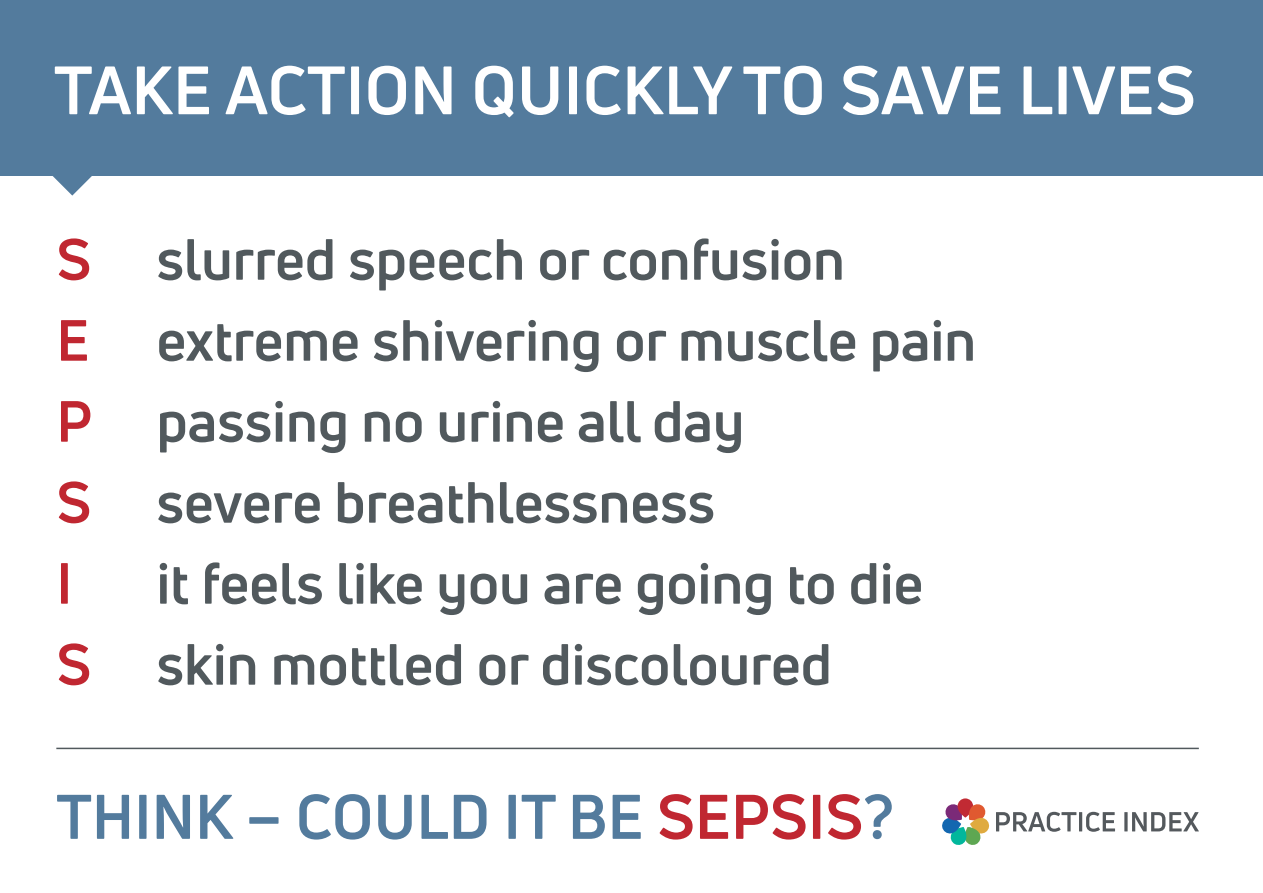
<style>
.page{position:relative;width:1263px;height:893px;background:#fff}
.page>*{position:absolute;margin:0;border:0;box-sizing:border-box;transform-origin:0 0}
.t1{font:700 66.75px "Uni Neue";color:#fff}
.t2{font:700 61.5px "Uni Neue";color:#537b9d}
.t3{font:700 56.7px/81px "Uni Neue";color:#51595d}
.s1{color:#c02731}
</style>
<div class="page">
<div style="left:0;top:0;width:1263px;height:176px;background:#537b9d"></div>
<hr style="left:56px;top:748px;width:1143px;height:1px;background:#51595d">
<svg style="left:53px;top:176px;width:39px;height:20px"></svg>
<svg style="left:996px;top:812px;width:80px;height:20px"></svg>
<hr style="left:1079px;top:812px;width:3px;height:19px;background:#54595d">
<svg style="left:1086px;top:812px;width:29px;height:20px"></svg>
<hr style="left:1124px;top:812px;width:3px;height:19px;background:#54595d">
<svg style="left:1132px;top:812px;width:67px;height:19px"></svg>
<svg style="left:942px;top:798px;width:48px;height:47px"></svg>
<p class="t1" style="left:54px;top:48px;width:1143px">TAKE ACTION QUICKLY TO SAVE LIVES</p>
<p class="t3" style="left:56px;top:218px;width:921px"><span class="s1">S</span> slurred speech or confusion<br><span class="s1">E</span> extreme shivering or muscle pain<br><span class="s1">P</span> passing no urine all day<br><span class="s1">S</span> severe breathlessness<br><span class="s1">I</span></p>
<p class="t3" style="left:56px;top:542px;width:868px;text-indent:100px">it feels like you are going to die<br><span class="s1">S</span> skin mottled or discoloured</p>
<p class="t2" style="left:56px;top:778px;width:839px">THINK – COULD IT BE <span class="s1">SEPSIS</span>?</p>
</div>
